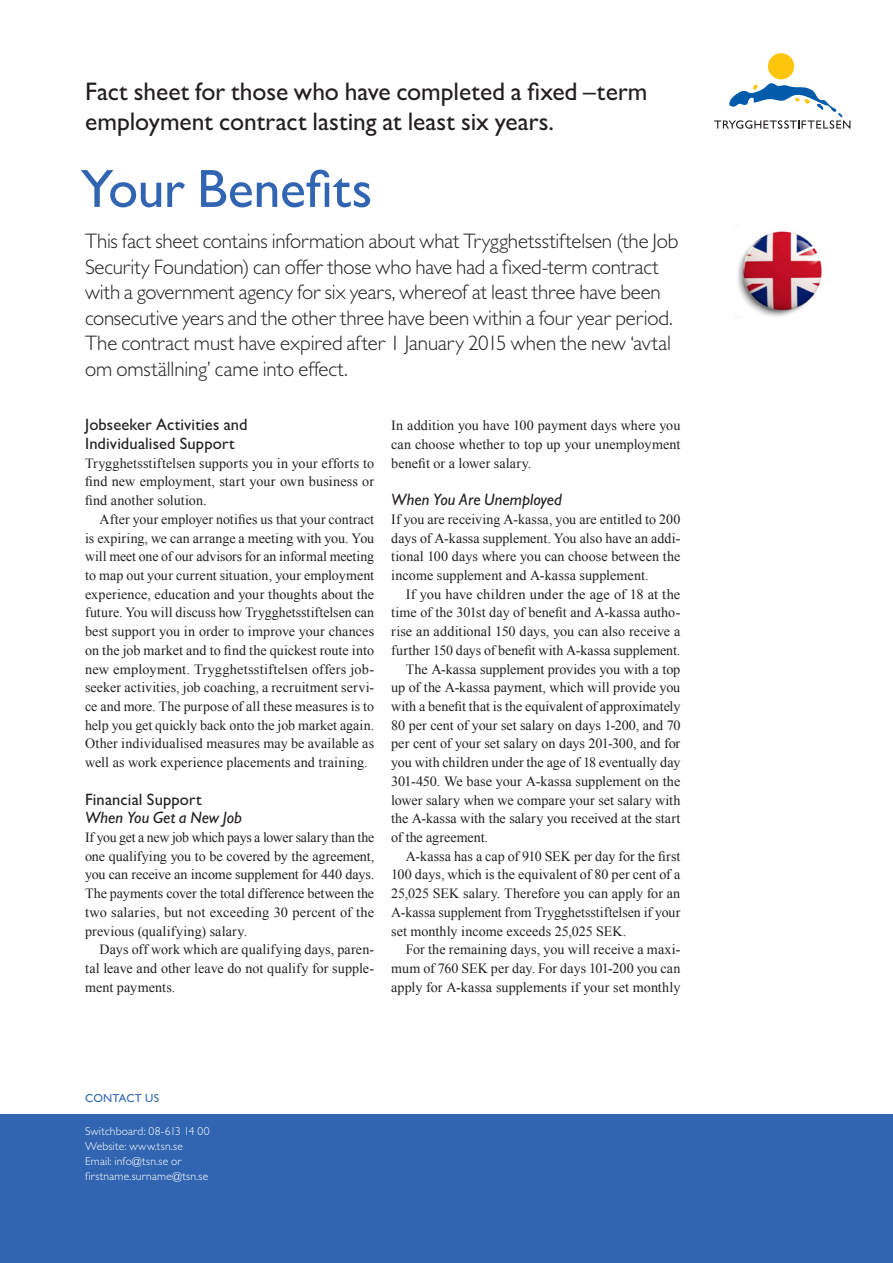
<style>
.page{position:relative;width:893px;height:1263px;background:#fff}
.page>*{position:absolute;margin:0;border:0;box-sizing:border-box;transform-origin:0 0}
.t1{font:500 54px "Gill Sans MT Pro";letter-spacing:-.005em;color:#3165b1}
.t2{font:500 25.5px/30px "Gill Sans MT Pro";color:#231f20}
.t3{font:300 21px/25.5px "Gill Sans MT Pro";letter-spacing:-.01em;color:#231f20}
.Rubrik_Mellan_1{font:500 16.5px/18.8px "Gill Sans MT Pro";letter-spacing:.01em;color:#231f20}
.Mellanrubrik_2{font:italic 500 16.5px "Gill Sans MT Pro";letter-spacing:.005em;color:#231f20}
.Bröd_indrag{font:14.1px/18.8px "Times New Roman";color:#231f20;text-align:justify}
.Bröd{font:14.1px/18.8px "Times New Roman";letter-spacing:.005em;color:#231f20;text-align:justify}
.t4{font:300 11.7px/15px "Gill Sans MT Pro";letter-spacing:.015em;color:#fff}
.t5{font:500 11.7px "Gill Sans MT Pro";letter-spacing:.02em;color:#3165b1}
</style>
<div class="page">
<div style="left:768px;top:53px;width:26px;height:26px;background:#fec50d;border-radius:50%"></div>
<svg style="left:714px;top:83px;width:136px;height:46px"></svg>
<div style="left:0;top:1114px;width:893px;height:149px;background:#3165b1"></div>
<img style="left:738px;top:231px;width:84px;height:86px">
<p class="t2" style="left:85px;top:77px;width:564px">Fact sheet for those who have completed a fixed –term employment contract lasting at least six years.</p>
<p class="t1" style="left:81px;top:157px;width:293px">Your Benefits</p>
<p class="t3" style="left:85px;top:228px;width:595px">This fact sheet contains information about what Trygghetsstiftelsen (the Job Security Foundation) can offer those who have had a fixed-term contract with a government agency for six years, whereof at least three have been consecutive years and the other three have been within a four year period.<br>The contract must have expired after 1 January 2015 when the new ‘avtal om omställning’ came into effect.</p>
<p class="Rubrik_Mellan_1" style="left:85px;top:415px;width:164px">Jobseeker Activities and<br>Individualised Support</p>
<p class="Bröd" style="left:85px;top:453px;width:291px">Trygghetsstiftelsen supports you in your efforts to find new employment, start your own business or find another solution.</p>
<p class="Bröd_indrag" style="left:85px;top:510px;width:291px;text-indent:15px">After your employer notifies us that your contract is expiring, we can arrange a meeting with you. You will meet one of our advisors for an informal meeting to map out your current situation, your employment experience, education and your thoughts about the future. You will discuss how Trygghetsstiftelsen can best support you in order to improve your chances on the job market and to find the quickest route into new employment. Trygghetsstiftelsen offers job&shy;seeker activities, job coaching, a recruitment servi&shy;ce and more. The purpose of all these measures is to help you get quickly back onto the job market again.<br>Other individualised measures may be available as well as work experience placements and training.</p>
<p class="Rubrik_Mellan_1" style="left:85px;top:789px;width:118px">Financial Support</p>
<p class="Mellanrubrik_2" style="left:85px;top:808px;width:158px">When You Get a New Job</p>
<p class="Bröd" style="left:85px;top:828px;width:291px">If you get a new job which pays a lower salary than the one qualifying you to be covered by the agreement, you can receive an income supplement for 440 days.<br>The payments cover the total difference between the two salaries, but not exceeding 30 percent of the previous (qualifying) salary.</p>
<p class="Bröd_indrag" style="left:85px;top:940px;width:291px;text-indent:15px">Days off work which are qualifying days, paren&shy;tal leave and other leave do not qualify for supple&shy;ment payments.</p>
<p class="Bröd" style="left:391px;top:416px;width:291px">In addition you have 100 payment days where you can choose whether to top up your unemployment benefit or a lower salary.</p>
<p class="Mellanrubrik_2" style="left:391px;top:490px;width:172px">When You Are Unemployed</p>
<p class="Bröd" style="left:391px;top:510px;width:291px">If you are receiving A-kassa, you are entitled to 200 days of A-kassa supplement. You also have an addi&shy;tional 100 days where you can choose between the income supplement and A-kassa supplement.</p>
<p class="Bröd_indrag" style="left:391px;top:584px;width:291px;text-indent:15px">If you have children under the age of 18 at the time of the 301st day of benefit and A-kassa autho&shy;rise an additional 150 days, you can also receive a further 150 days of benefit with A-kassa supplement.</p>
<p class="Bröd_indrag" style="left:391px;top:659px;width:291px;text-indent:15px">The A-kassa supplement provides you with a top up of the A-kassa payment, which will provide you with a benefit that is the equivalent of approximately 80 per cent of your set salary on days 1-200, and 70 per cent of your set salary on days 201-300, and for you with children under the age of 18 eventually day 301-450. We base your A-kassa supplement on the lower salary when we compare your set salary with the A-kassa with the salary you received at the start of the agreement.</p>
<p class="Bröd_indrag" style="left:391px;top:846px;width:291px;text-indent:15px">A-kassa has a cap of 910 SEK per day for the first 100 days, which is the equivalent of 80 per cent of a 25,025 SEK salary. Therefore you can apply for an A-kassa supplement from Trygghetsstiftelsen if your set monthly income exceeds 25,025 SEK.</p>
<p class="Bröd_indrag" style="left:391px;top:940px;width:291px;text-indent:15px">For the remaining days, you will receive a maxi&shy;mum of 760 SEK per day. For days 101-200 you can apply for A-kassa supplements if your set monthly</p>
<p class="t5" style="left:85px;top:1091px;width:76px">CONTACT US</p>
<p class="t4" style="left:85px;top:1123px;width:126px">Switchboard: 08-613 14 00</p>
<p class="t4" style="left:85px;top:1138px;width:99px">Website: www.tsn.se</p>
<p class="t4" style="left:85px;top:1153px;width:125px">Email: info@tsn.se or firstname.surname@tsn.se</p>
</div>
